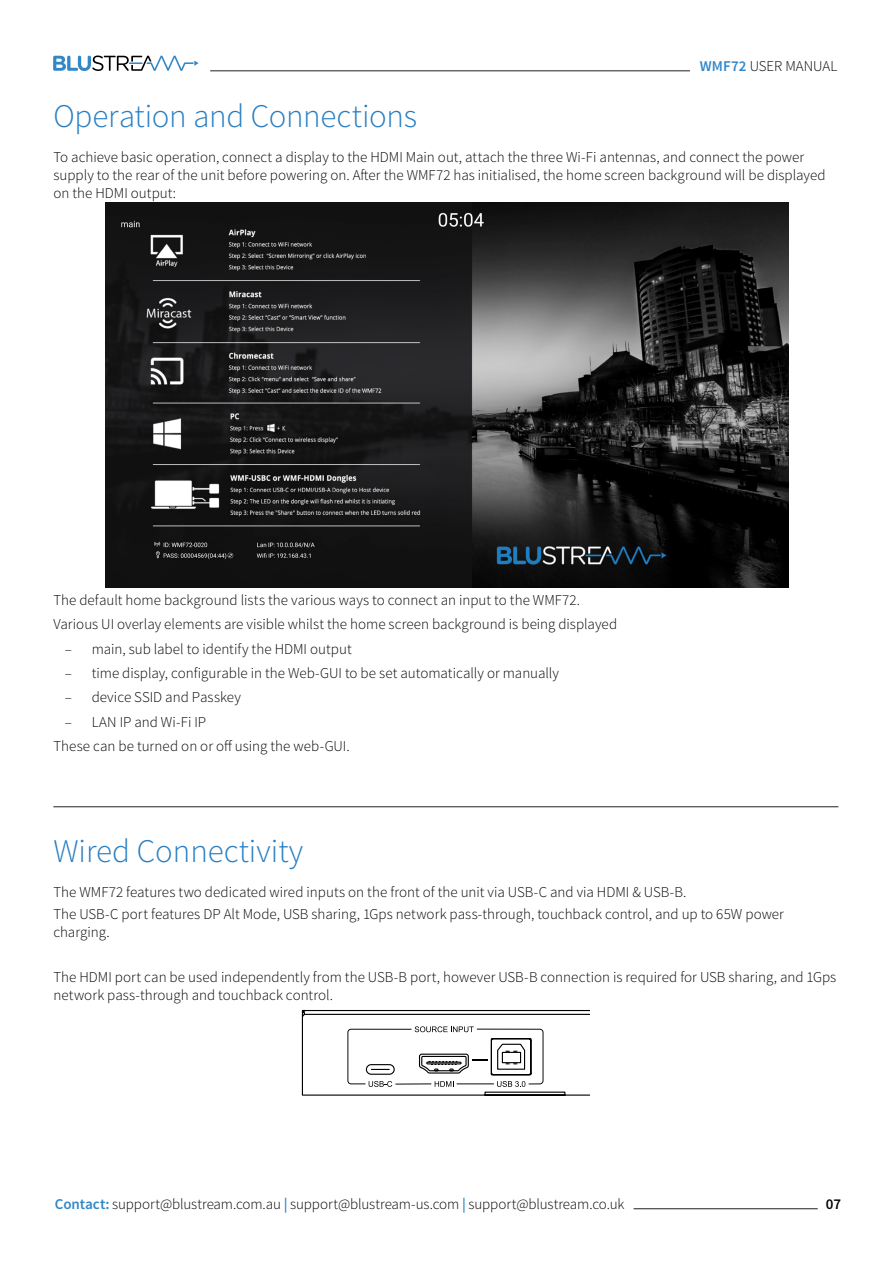
<style>
.page{position:relative;width:893px;height:1263px;background:#fff}
.page>*{position:absolute;margin:0;border:0;box-sizing:border-box;transform-origin:0 0}
.Headline_1{font:300 33px "Source Sans Pro";color:#287ec2}
.Bodycopy_1{font:300 15px/18px "Source Sans Pro";color:#040503}
.Features{font:300 15px/18px "Source Sans Pro";color:#040503}
.t1{font:600 15px "Source Sans Pro";color:#040503}
.s1{font-weight:600;color:#3287c7}
</style>
<div class="page">
<hr style="left:210px;top:71px;width:480px;height:1px;background:#231f20">
<svg style="left:53px;top:55px;width:146px;height:16px"></svg>
<hr style="left:634px;top:1208px;width:184px;height:1px;background:#231f20">
<hr style="left:53px;top:806px;width:785px;height:1px;background:#231f20">
<img style="left:105px;top:203px;width:684px;height:384px">
<svg style="left:302px;top:1010px;width:288px;height:86px"></svg>
<p class="Bodycopy_1" style="left:700px;top:57px;width:139px"><span class="s1">WMF72</span> USER MANUAL</p>
<p class="Headline_1" style="left:53px;top:96px;width:365px">Operation and Connections</p>
<p class="Bodycopy_1" style="left:53px;top:148px;width:774px">To achieve basic operation, connect a display to the HDMI Main out, attach the three Wi-Fi antennas, and connect the power supply to the rear of the unit before powering on. After the WMF72 has initialised, the home screen background will be displayed on the HDMI output:</p>
<p class="Bodycopy_1" style="left:53px;top:591px;width:528px">The default home background lists the various ways to connect an input to the WMF72.</p>
<p class="Bodycopy_1" style="left:53px;top:615px;width:565px">Various UI overlay elements are visible whilst the home screen background is being displayed</p>
<p class="Bodycopy_1" style="left:65px;top:640px;width:289px">– main, sub label to identify the HDMI output</p>
<p class="Bodycopy_1" style="left:65px;top:664px;width:496px">– time display, configurable in the Web-GUI to be set automatically or manually</p>
<p class="Bodycopy_1" style="left:65px;top:688px;width:178px">– device SSID and Passkey</p>
<p class="Bodycopy_1" style="left:65px;top:713px;width:143px">– LAN IP and Wi-Fi IP</p>
<p class="Bodycopy_1" style="left:53px;top:737px;width:298px">These can be turned on or off using the web-GUI.</p>
<p class="Headline_1" style="left:53px;top:831px;width:251px">Wired Connectivity</p>
<p class="Features" style="left:53px;top:883px;width:635px">The WMF72 features two dedicated wired inputs on the front of the unit via USB-C and via HDMI &amp; USB-B.</p>
<p class="Features" style="left:53px;top:905px;width:732px">The USB-C port features DP Alt Mode, USB sharing, 1Gps network pass-through, touchback control, and up to 65W power charging.</p>
<p class="Features" style="left:53px;top:968px;width:784px">The HDMI port can be used independently from the USB-B port, however USB-B connection is required for USB sharing, and 1Gps network pass-through and touchback control.</p>
<p class="Bodycopy_1" style="left:55px;top:1195px;width:571px"><span class="s1">Contact:</span> support@blustream.com.au <span class="s1">|</span> support@blustream-us.com <span class="s1">|</span> support@blustream.co.uk</p>
<p class="t1" style="left:826px;top:1194px;width:17px">07</p>
</div>
